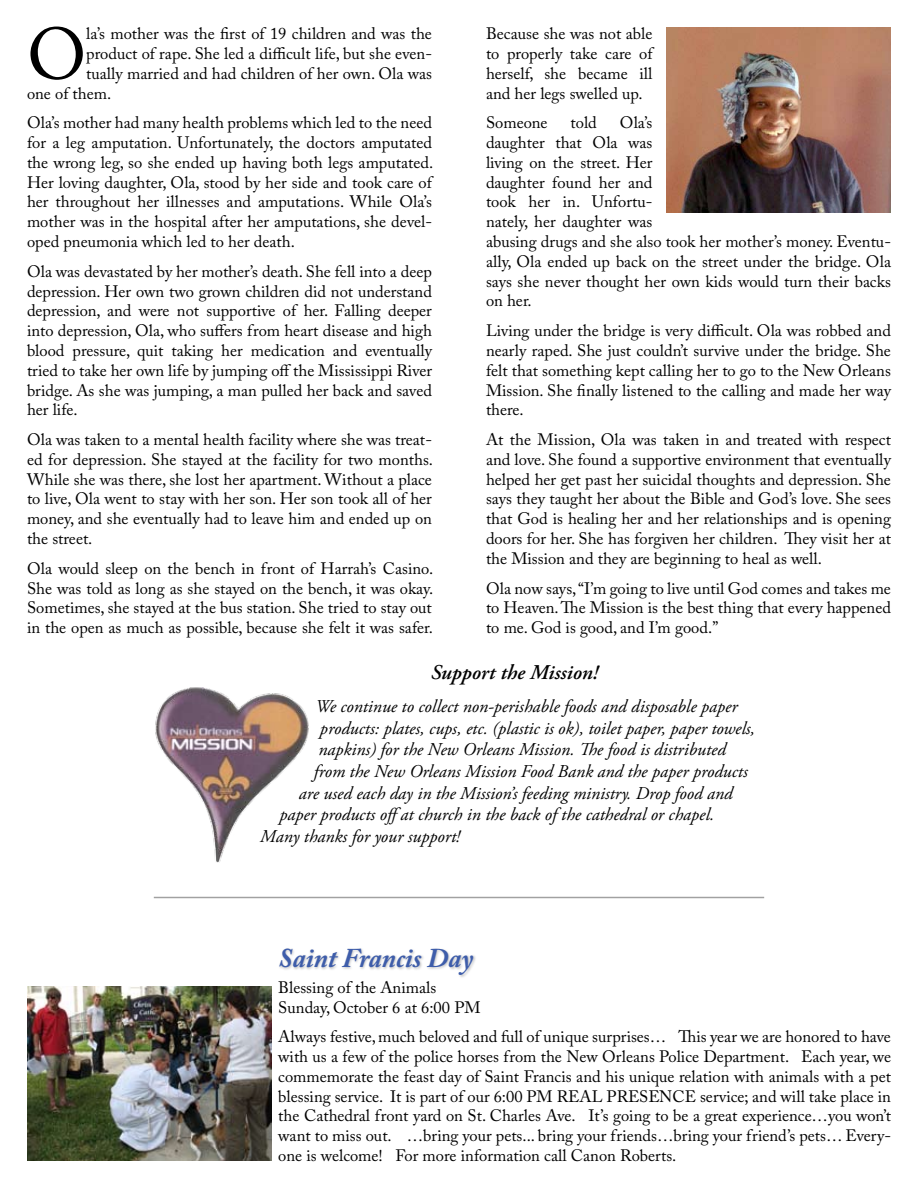
<style>
.page{position:relative;width:918px;height:1188px;background:#fff}
.page>*{position:absolute;margin:0;border:0;box-sizing:border-box;transform-origin:0 0}
.t1{font:72.15px "Adobe Caslon Pro";color:#000}
.t2{font:italic 700 27px "Adobe Caslon Pro";color:#3e5daa}
.t3{font:italic 600 21px "Adobe Garamond Pro";color:#000}
.t4{font:italic 18px "Adobe Garamond Pro";color:#000}
.t5{font:16.5px/19.8px "Adobe Caslon Pro";color:#000;text-align:justify}
</style>
<div class="page">
<img style="left:155px;top:687px;width:154px;height:176px">
<img style="left:666px;top:27px;width:225px;height:185px">
<hr style="left:154px;top:897px;width:610px;height:1px;background:#000">
<img style="left:27px;top:986px;width:244px;height:175px">
<div style="left:278px;top:946px;width:200px;height:33px;background:#000;opacity:.25"></div>
<h1 class="t1" style="left:27px;top:12px;width:61px">O</h1>
<p class="t5" style="left:86px;top:24px;width:347px">la’s mother was the first of 19 children and was the</p>
<p class="t5" style="left:86px;top:43px;width:347px">product of rape. She led a difficult life, but she even-</p>
<p class="t5" style="left:86px;top:63px;width:347px">tually married and had children of her own. Ola was</p>
<p class="t5" style="left:27px;top:83px;width:86px">one of them.</p>
<p class="t5" style="left:27px;top:113px;width:408px">Ola’s mother had many health problems which led to the need for a leg amputation. Unfortunately, the doctors amputated the wrong leg, so she ended up having both legs amputated.<br>Her loving daughter, Ola, stood by her side and took care of her throughout her illnesses and amputations. While Ola’s mother was in the hospital after her amputations, she devel&shy;oped pneumonia which led to her death.</p>
<p class="t5" style="left:27px;top:261px;width:407px">Ola was devastated by her mother’s death. She fell into a deep depression. Her own two grown children did not understand depression, and were not supportive of her. Falling deeper into depression, Ola, who suffers from heart disease and high blood pressure, quit taking her medication and eventually tried to take her own life by jumping off the Mississippi River bridge. As she was jumping, a man pulled her back and saved her life.</p>
<p class="t5" style="left:27px;top:429px;width:408px">Ola was taken to a mental health facility where she was treat&shy;ed for depression. She stayed at the facility for two months.<br>While she was there, she lost her apartment. Without a place to live, Ola went to stay with her son. Her son took all of her money, and she eventually had to leave him and ended up on the street.</p>
<p class="t5" style="left:27px;top:558px;width:408px">Ola would sleep on the bench in front of Harrah’s Casino.<br>She was told as long as she stayed on the bench, it was okay.<br>Sometimes, she stayed at the bus station. She tried to stay out in the open as much as possible, because she felt it was safer.</p>
<p class="t5" style="left:486px;top:24px;width:168px">Because she was not able to properly take care of herself, she became ill and her legs swelled up.</p>
<p class="t5" style="left:486px;top:113px;width:63px">Someone</p>
<p class="t5" style="left:571px;top:113px;width:28px">told</p>
<p class="t5" style="left:486px;top:113px;width:407px;text-align:left;text-indent:134px">Ola’s<br>daughter that Ola was<br>living on the street. Her<br>daughter found her and<br>took her in. Unfortu-<br>nately, her daughter was<br>abusing drugs and she also took her mother’s money. Eventu&shy;ally, Ola ended up back on the street under the bridge. Ola says she never thought her own kids would turn their backs on her.</p>
<p class="t5" style="left:486px;top:321px;width:407px">Living under the bridge is very difficult. Ola was robbed and nearly raped. She just couldn’t survive under the bridge. She felt that something kept calling her to go to the New Orleans Mission. She finally listened to the calling and made her way there.</p>
<p class="t5" style="left:486px;top:429px;width:407px">At the Mission, Ola was taken in and treated with respect and love. She found a supportive environment that eventually helped her get past her suicidal thoughts and depression. She says they taught her about the Bible and God’s love. She sees that God is healing her and her relationships and is opening doors for her. She has forgiven her children. They visit her at the Mission and they are beginning to heal as well.</p>
<p class="t5" style="left:486px;top:578px;width:407px">Ola now says, “I’m going to live until God comes and takes me to Heaven. The Mission is the best thing that every happened to me. God is good, and I’m good.”</p>
<p class="t3" style="left:431px;top:660px;width:169px">Support the Mission!</p>
<p class="t4" style="left:315px;top:696px;width:424px">We continue to collect non-perishable foods and disposable paper</p>
<p class="t4" style="left:320px;top:717px;width:437px">products: plates, cups, etc. (plastic is ok), toilet paper, paper towels,</p>
<p class="t4" style="left:318px;top:739px;width:409px">napkins) for the New Orleans Mission. The food is distributed</p>
<p class="t4" style="left:314px;top:761px;width:435px">from the New Orleans Mission Food Bank and the paper products</p>
<p class="t4" style="left:299px;top:782px;width:435px">are used each day in the Mission’s feeding ministry. Drop food and</p>
<p class="t4" style="left:279px;top:804px;width:437px">paper products offat church in the back of the cathedral or chapel.</p>
<p class="t4" style="left:260px;top:825px;width:201px">Many thanks for your support!</p>
<h2 class="t2" style="left:278px;top:942px;width:197px">Saint Francis Day</h2>
<p class="t5" style="left:278px;top:977px;width:204px">Blessing of the Animals<br>Sunday, October 6 at 6:00 PM</p>
<p class="t5" style="left:278px;top:1027px;width:614px">Always festive, much beloved and full of unique surprises… This year we are honored to have with us a few of the police horses from the New Orleans Police Department. Each year, we commemorate the feast day of Saint Francis and his unique relation with animals with a pet blessing service. It is part of our 6:00 PM REAL PRESENCE service; and will take place in the Cathedral front yard on St. Charles Ave. It’s going to be a great experience…you won’t want to miss out. …bring your pets... bring your friends…bring your friend’s pets… Every&shy;one is welcome! For more information call Canon Roberts.</p>
</div>
